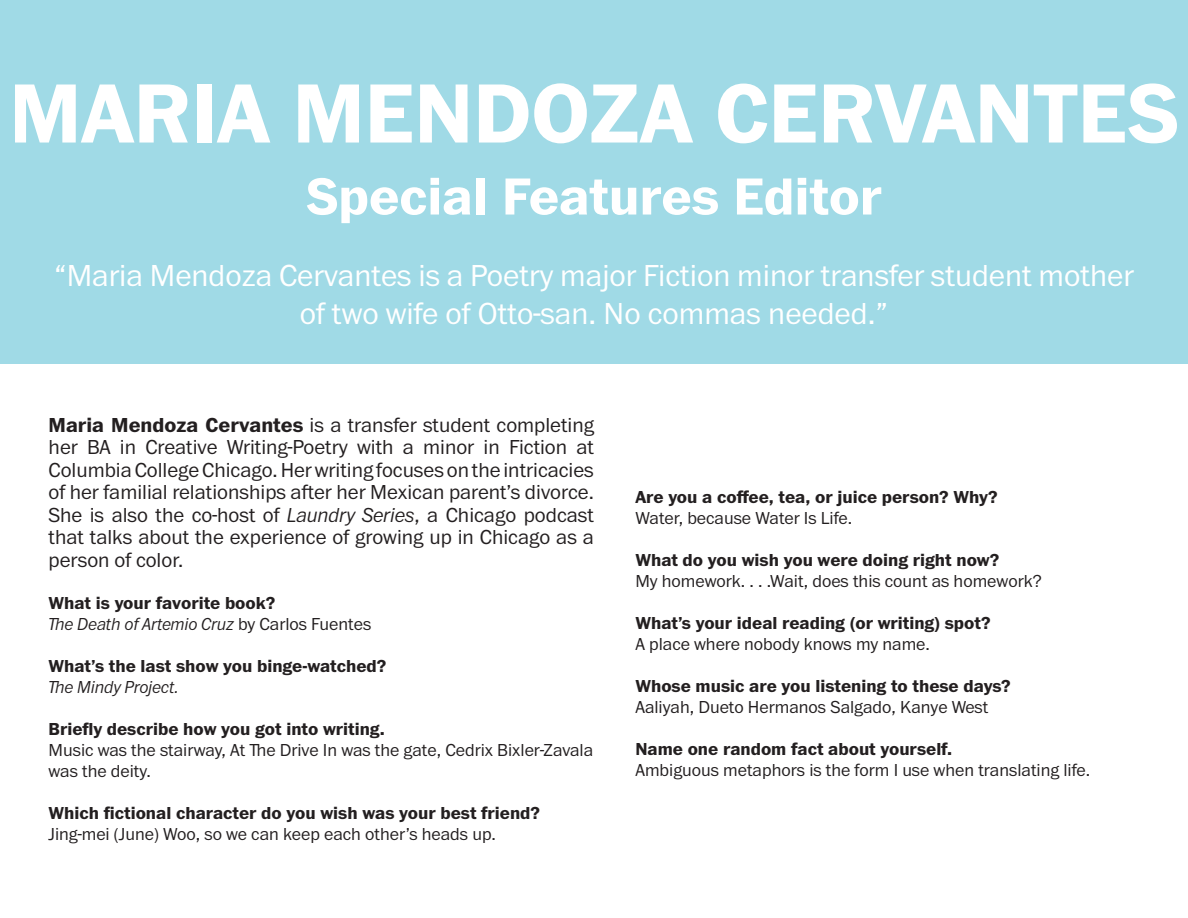
<style>
.page{position:relative;width:1188px;height:918px;background:#fff}
.page>*{position:absolute;margin:0;border:0;box-sizing:border-box;transform-origin:0 0}
.t1{font:700 87px "Franklin ITC Pro";color:#fff}
.t2{font:700 54px "Franklin ITC Pro";color:#fff}
.t3{font:300 31.5px/37.8px "Franklin ITC Pro";color:#fff;text-align:center}
.t4{font:300 21px/22.5px "Franklin ITC Pro";color:#231f20;text-align:justify}
.t5{font:700 18px/21px "Franklin ITC Pro";color:#231f20}
.t6{font:300 18px/21px "Franklin ITC Pro";color:#231f20}
.t7{font:italic 300 18px "Franklin ITC Pro";color:#231f20}
.s1{font-weight:700}
.s2{font-style:italic}
.s3{font-weight:300;font-style:italic}
.s4{font-weight:300}
</style>
<div class="page">
<div style="left:0;top:0;width:1188px;height:364px;background:#a0dae6"></div>
<h1 class="t1" style="left:9px;top:63px;width:1171px">MARIA MENDOZA CERVANTES</h1>
<h2 class="t2" style="left:306px;top:165px;width:577px">Special Features Editor</h2>
<h3 class="t3" style="left:54px;top:257px;width:1082px">“Maria Mendoza Cervantes is a Poetry major Fiction minor transfer student mother of two wife of Otto-san. No commas needed.”</h3>
<p class="t4" style="left:49px;top:414px;width:547px"><span class="s1">Maria Mendoza Cervantes</span> is a transfer student completing her BA in Creative Writing-Poetry with a minor in Fiction at Columbia College Chicago. Her writing focuses on the intricacies of her familial relationships after her Mexican parent’s divorce.<br>She is also the co-host of <span class="s2">Laundry Series</span>, a Chicago podcast that talks about the experience of growing up in Chicago as a person of color.</p>
<p class="t5" style="left:49px;top:593px;width:324px">What is your favorite book?<br><span class="s3">The Death of Artemio Cruz</span> <span class="s4">by Carlos Fuentes</span></p>
<p class="t5" style="left:49px;top:656px;width:339px">What’s the last show you binge-watched?</p>
<p class="t7" style="left:49px;top:677px;width:132px">The Mindy Project.</p>
<p class="t5" style="left:49px;top:719px;width:338px">Briefly describe how you got into writing.</p>
<p class="t6" style="left:49px;top:740px;width:546px">Music was the stairway, At The Drive In was the gate, Cedrix Bixler-Zavala was the deity.</p>
<p class="t5" style="left:49px;top:803px;width:493px">Which fictional character do you wish was your best friend?</p>
<p class="t6" style="left:49px;top:824px;width:449px">Jing-mei (June) Woo, so we can keep each other’s heads up.</p>
<p class="t5" style="left:635px;top:487px;width:364px">Are you a coffee, tea, or juice person? Why?</p>
<p class="t6" style="left:635px;top:508px;width:218px">Water, because Water Is Life.</p>
<p class="t5" style="left:635px;top:550px;width:366px">What do you wish you were doing right now?</p>
<p class="t6" style="left:635px;top:571px;width:408px">My homework. . . .Wait, does this count as homework?</p>
<p class="t5" style="left:635px;top:613px;width:357px">What’s your ideal reading (or writing) spot?</p>
<p class="t6" style="left:635px;top:634px;width:296px">A place where nobody knows my name.</p>
<p class="t5" style="left:635px;top:676px;width:377px">Whose music are you listening to these days?</p>
<p class="t6" style="left:635px;top:697px;width:355px">Aaliyah, Dueto Hermanos Salgado, Kanye West</p>
<p class="t5" style="left:635px;top:739px;width:318px">Name one random fact about yourself.</p>
<p class="t6" style="left:635px;top:760px;width:456px">Ambiguous metaphors is the form I use when translating life.</p>
</div>
